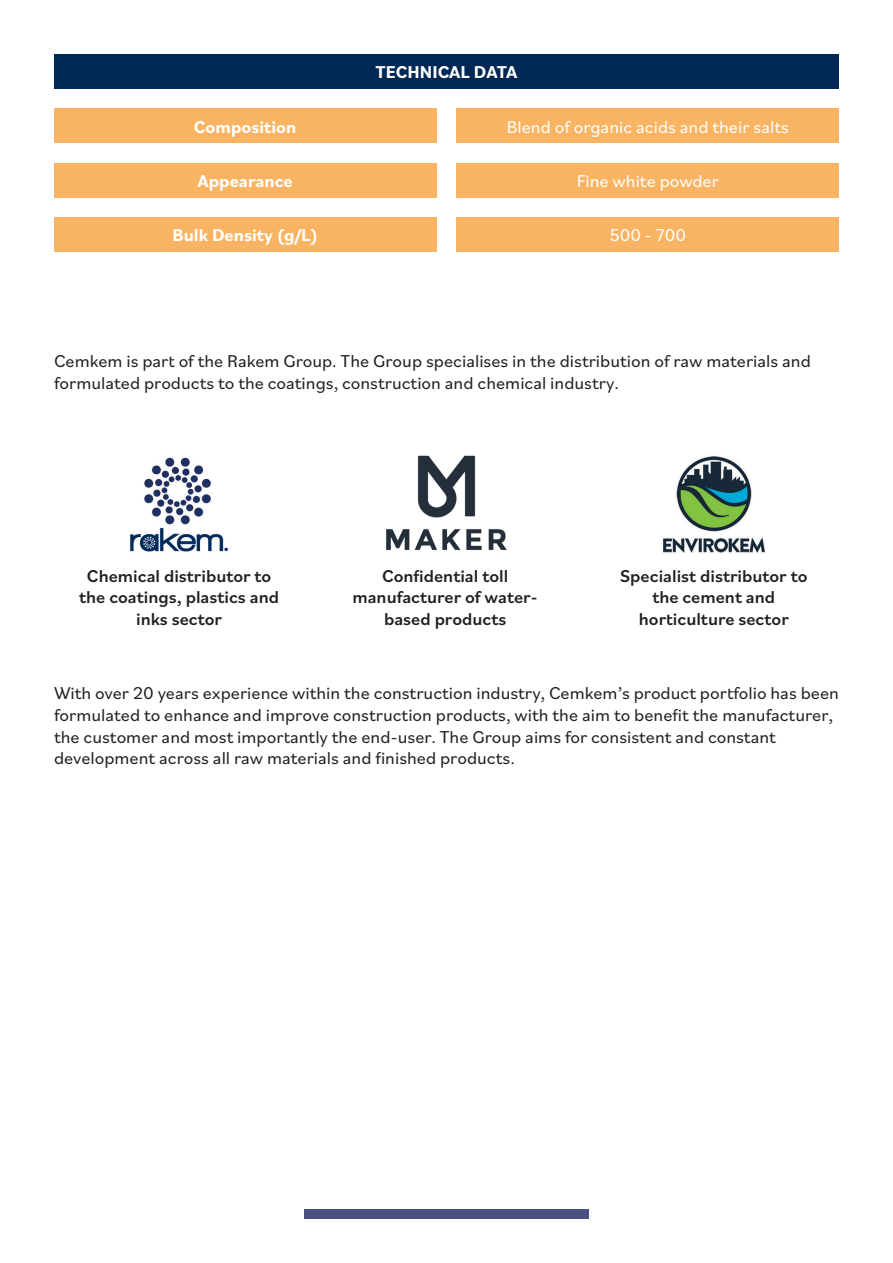
<style>
.page{position:relative;width:893px;height:1263px;background:#fff}
.page>*{position:absolute;margin:0;border:0;box-sizing:border-box;transform-origin:0 0}
.t1{font:18px/21.6px "Bilo";color:#231f20}
.t2{font:500 18px/21.6px "Bilo";color:#231f20;text-align:center}
.t3{font:18px "Bilo";color:#fff}
.t4{font:700 18px "Bilo";color:#fff}
</style>
<div class="page">
<div style="left:54px;top:54px;width:785px;height:35px;background:#002855"></div>
<div style="left:54px;top:108px;width:382px;height:35px;background:#f9b463"></div>
<div style="left:54px;top:163px;width:382px;height:35px;background:#f9b463"></div>
<div style="left:54px;top:217px;width:382px;height:35px;background:#f9b463"></div>
<div style="left:457px;top:108px;width:382px;height:35px;background:#f9b463"></div>
<div style="left:457px;top:163px;width:382px;height:35px;background:#f9b463"></div>
<div style="left:457px;top:217px;width:382px;height:35px;background:#f9b463"></div>
<div style="left:304px;top:1209px;width:285px;height:9px;background:#4b5280"></div>
<img style="left:130px;top:457px;width:98px;height:95px">
<img style="left:386px;top:455px;width:121px;height:95px">
<img style="left:663px;top:456px;width:102px;height:97px">
<p class="t4" style="left:194px;top:114px;width:104px">Composition</p>
<p class="t4" style="left:197px;top:169px;width:97px">Appearance</p>
<p class="t4" style="left:172px;top:223px;width:147px">Bulk Density (g/L)</p>
<p class="t4" style="left:375px;top:60px;width:144px">TECHNICAL DATA</p>
<p class="t3" style="left:507px;top:114px;width:284px">Blend of organic acids and their salts</p>
<p class="t3" style="left:577px;top:169px;width:144px">Fine white powder</p>
<p class="t3" style="left:609px;top:223px;width:78px">500 - 700</p>
<p class="t1" style="left:54px;top:349px;width:758px">Cemkem is part of the Rakem Group. The Group specialises in the distribution of raw materials and formulated products to the coatings, construction and chemical industry.</p>
<p class="t2" style="left:87px;top:564px;width:186px">Chemical distributor to</p>
<p class="t2" style="left:79px;top:586px;width:201px">the coatings, plastics and inks sector</p>
<p class="t2" style="left:352px;top:564px;width:187px">Confidential toll manufacturer of water&shy;based products</p>
<p class="t2" style="left:620px;top:564px;width:189px">Specialist distributor to</p>
<p class="t2" style="left:652px;top:586px;width:124px">the cement and</p>
<p class="t2" style="left:639px;top:607px;width:152px">horticulture sector</p>
<p class="t1" style="left:54px;top:682px;width:786px">With over 20 years experience within the construction industry, Cemkem’s product portfolio has been formulated to enhance and improve construction products, with the aim to benefit the manufacturer, the customer and most importantly the end-user. The Group aims for consistent and constant development across all raw materials and finished products.</p>
</div>
